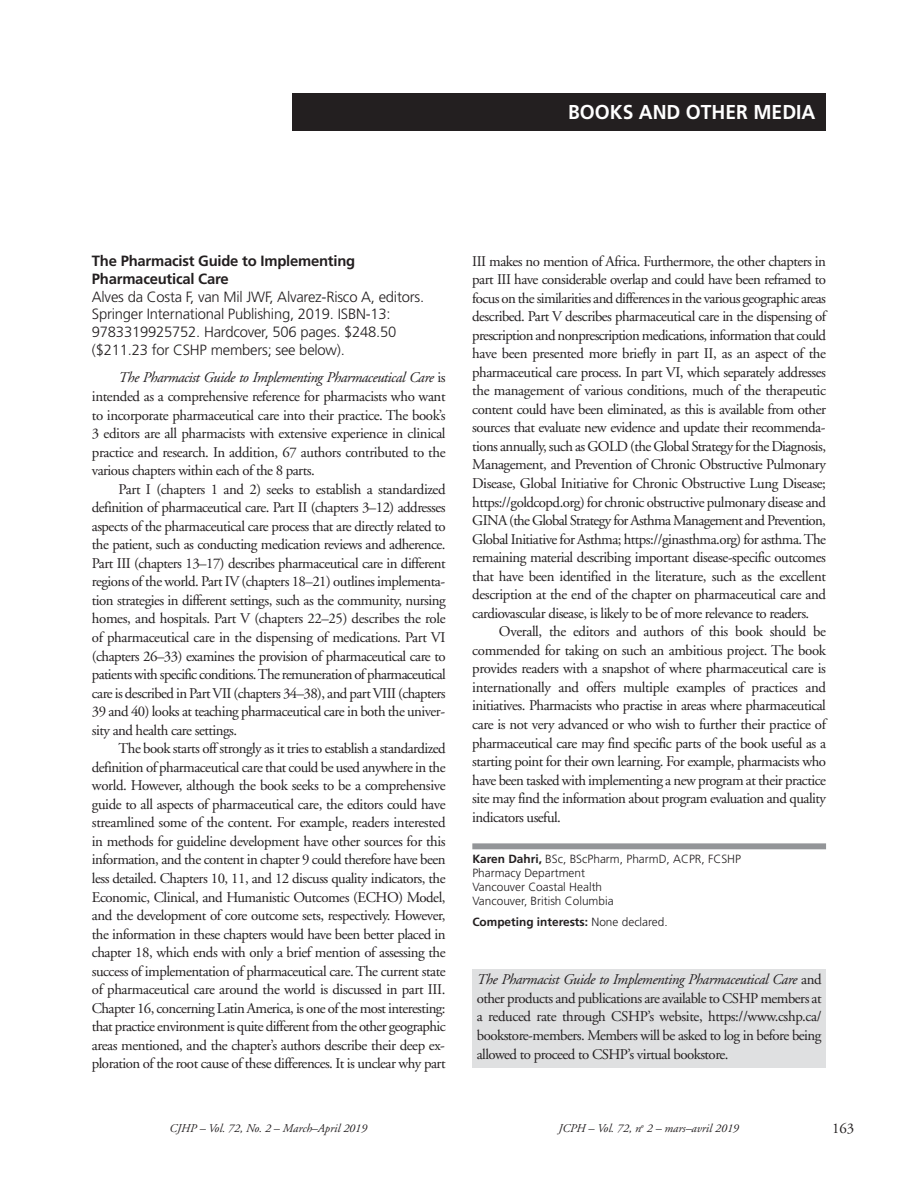
<style>
.page{position:relative;width:918px;height:1188px;background:#fff}
.page>*{position:absolute;margin:0;border:0;box-sizing:border-box;transform-origin:0 0}
.t1{font:700 20.1px "Frutiger";color:#fff;scale:.96 1}
.t2{font:14.85px/18.6px "Adobe Garamond";letter-spacing:-.035em;color:#231f20;text-align:justify}
.t3{font:300 14.85px/17.9px "Frutiger";letter-spacing:-.015em;color:#231f20}
.t4{font:700 14.85px/17.9px "Frutiger";letter-spacing:-.015em;color:#231f20}
.t5{font:300 11.85px/14.2px "Frutiger";color:#231f20}
.t6{font:italic 11.85px "Adobe Garamond";color:#231f20}
.t7{font:700 11.85px "Frutiger";color:#231f20}
.s1{font-style:italic}
.s2{font-weight:700}
.s3{font-weight:300}
</style>
<div class="page">
<div style="left:292px;top:93px;width:534px;height:38px;background:#231f20"></div>
<div style="left:472px;top:843px;width:354px;height:6px;background:#939598"></div>
<div style="left:472px;top:969px;width:354px;height:99px;background:#dfe0e1"></div>
<h1 class="t1" style="left:568px;top:104px;width:259px">BOOKS AND OTHER MEDIA</h1>
<p class="t4" style="left:92px;top:253px;width:265px">The Pharmacist Guide to Implementing<br>Pharmaceutical Care</p>
<p class="t3" style="left:92px;top:289px;width:334px">Alves da Costa F, van Mil JWF, Alvarez-Risco A, editors.<br>Springer International Publishing, 2019. ISBN-13:<br>9783319925752. Hardcover, 506 pages. $248.50 ($211.23 for CSHP members; see below).</p>
<p class="t2" style="left:92px;top:370px;width:355px;text-indent:27px"><span class="s1">The Pharmacist Guide to Implementing Pharmaceutical Care</span> is intended as a comprehensive reference for pharmacists who want to incorporate pharmaceutical care into their practice. The book’s 3 editors are all pharmacists with extensive experience in clinical practice and research. In addition, 67 authors contributed to the various chapters within each of the 8 parts.</p>
<p class="t2" style="left:92px;top:481px;width:355px;text-indent:27px">Part I (chapters 1 and 2) seeks to establish a standardized definition of pharmaceutical care. Part II (chapters 3–12) addresses aspects of the pharmaceutical care process that are directly related to the patient, such as conducting medication reviews and adherence.<br>Part III (chapters 13–17) describes pharmaceutical care in different regions of the world. Part IV (chapters 18–21) outlines implementa&shy;tion strategies in different settings, such as the community, nursing homes, and hospitals. Part V (chapters 22–25) describes the role of pharmaceutical care in the dispensing of medications. Part VI (chapters 26–33) examines the provision of pharmaceutical care to patients with specific conditions. The remuneration of pharmaceutical care is described in Part VII (chapters 34–38), and part VIII (chapters 39 and 40) looks at teaching pharmaceutical care in both the univer&shy;sity and health care settings.</p>
<p class="t2" style="left:92px;top:741px;width:355px;text-indent:27px">The book starts off strongly as it tries to establish a standardized definition of pharmaceutical care that could be used anywhere in the world. However, although the book seeks to be a comprehensive guide to all aspects of pharmaceutical care, the editors could have streamlined some of the content. For example, readers interested in methods for guideline development have other sources for this information, and the content in chapter 9 could therefore have been less detailed. Chapters 10, 11, and 12 discuss quality indicators, the Economic, Clinical, and Humanistic Outcomes (ECHO) Model, and the development of core outcome sets, respectively. However, the information in these chapters would have been better placed in chapter 18, which ends with only a brief mention of assessing the success of implementation of pharmaceutical care. The current state of pharmaceutical care around the world is discussed in part III.<br>Chapter 16, concerning Latin America, is one of the most interesting: that practice environment is quite different from the other geographic areas mentioned, and the chapter’s authors describe their deep ex - ploration of the root cause of these differences. It is unclear why part</p>
<p class="t2" style="left:472px;top:253px;width:355px">III makes no mention of Africa. Furthermore, the other chapters in part III have considerable overlap and could have been reframed to focus on the similarities and differences in the various geographic areas described. Part V describes pharmaceutical care in the dispensing of prescription and nonprescription medications, information that could have been presented more briefly in part II, as an aspect of the pharmaceutical care process. In part VI, which separately addresses the management of various conditions, much of the therapeutic content could have been eliminated, as this is available from other sources that evaluate new evidence and update their recommenda&shy;tions annually, such as GOLD (the Global Strategy for the Diagnosis, Management, and Prevention of Chronic Obstructive Pulmonary Disease, Global Initiative for Chronic Obstructive Lung Disease; https://goldcopd.org) for chronic obstructive pulmonary disease and GINA (the Global Strategy for Asthma Management and Prevention, Global Initiative for Asthma; https://ginasthma.org) for asthma. The remaining material describing important disease-specific outcomes that have been identified in the literature, such as the excellent description at the end of the chapter on pharmaceutical care and cardiovascular disease, is likely to be of more relevance to readers.</p>
<p class="t2" style="left:472px;top:624px;width:355px;text-indent:27px">Overall, the editors and authors of this book should be commended for taking on such an ambitious project. The book provides readers with a snapshot of where pharmaceutical care is internationally and offers multiple examples of practices and initiatives. Pharmacists who practise in areas where pharmaceutical care is not very advanced or who wish to further their practice of pharmaceutical care may find specific parts of the book useful as a starting point for their own learning. For example, pharmacists who have been tasked with implementing a new program at their practice site may find the information about program evaluation and quality indicators useful.</p>
<p class="t5" style="left:472px;top:852px;width:270px"><span class="s2">Karen Dahri,</span> BSc, BScPharm, PharmD, ACPR, FCSHP<br>Pharmacy Department<br>Vancouver Coastal Health<br>Vancouver, British Columbia</p>
<p class="t7" style="left:472px;top:917px;width:197px">Competing interests: <span class="s3">None declared.</span></p>
<p class="t2" style="left:477px;top:972px;width:346px"><span class="s1">The Pharmacist Guide to Implementing Pharmaceutical Care</span> and other products and publications are available to CSHP members at a reduced rate through CSHP’s website, https://www.cshp.ca/ bookstore-members. Members will be asked to log in before being allowed to proceed to CSHP’s virtual bookstore.</p>
<p class="t6" style="left:169px;top:1123px;width:199px">CJHP – Vol. 72, No. 2 – March–April 2019</p>
<p class="t6" style="left:559px;top:1123px;width:182px">JCPH – Vol. 72, n<sup>o</sup> 2 – mars–avril 2019</p>
<p class="t2" style="left:832px;top:1121px;width:24px">163</p>
</div>
